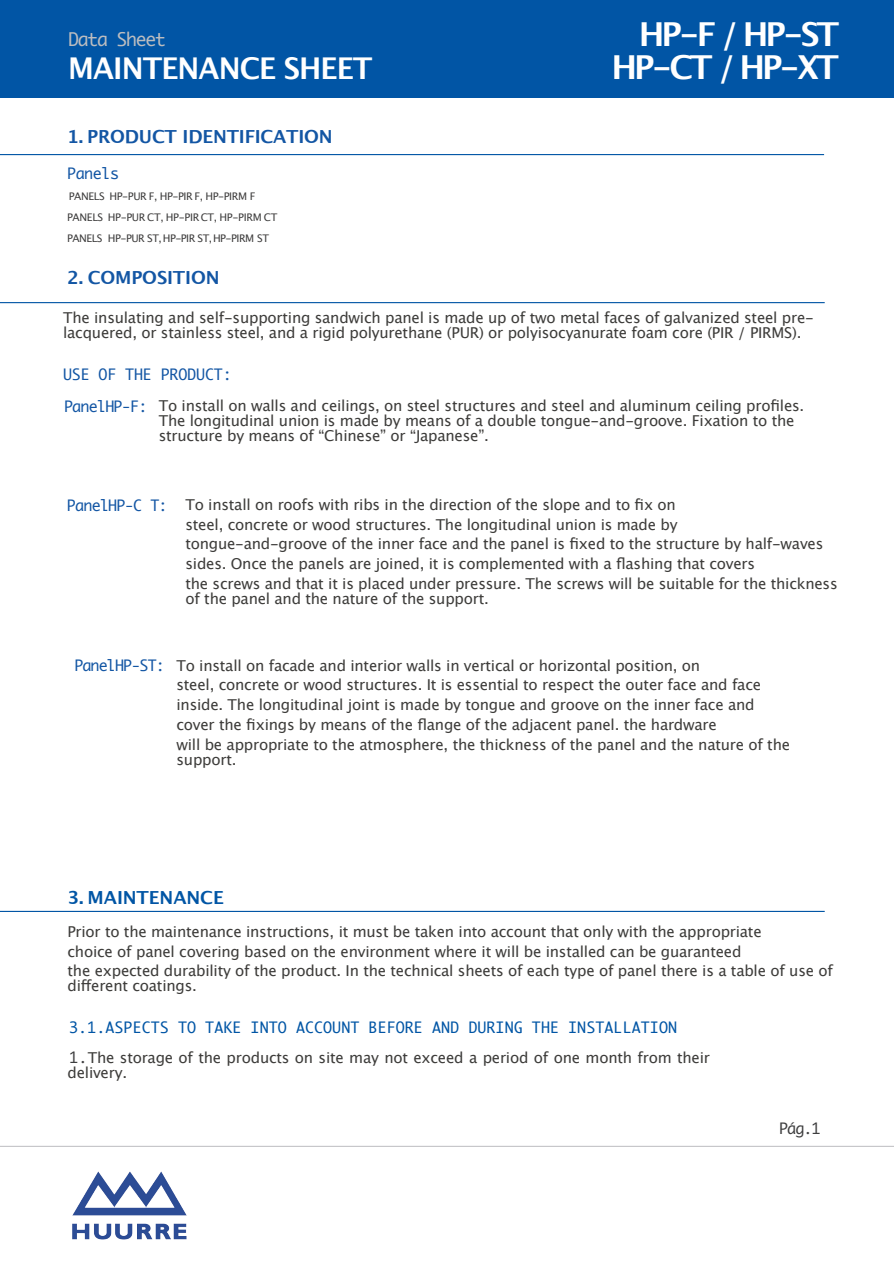
<style>
.page{position:relative;width:894px;height:1264px;background:#fff}
.page>*{position:absolute;margin:0;border:0;box-sizing:border-box;transform-origin:0 0}
.t1{font:700 33px/33px "Lucida Grande";letter-spacing:-.095em;color:#fff;text-align:right}
.t2{font:700 30px "Lucida Grande";letter-spacing:-.035em;color:#fff;scale:.95 1}
.t3{font:700 18px "Lucida Grande";letter-spacing:-.01em;color:#1356a4}
.t4{font:700 18px "Lucida Grande";letter-spacing:-.005em;color:#0155a5}
.t5{font:18px "Monaco";letter-spacing:-.065em;color:#bcbdc0}
.t6{font:15px/19.8px "Lucida Grande";letter-spacing:-.015em;color:#3d3c3a}
.t7{font:15px "Monaco";letter-spacing:.005em;color:#0155a5}
.t8{font:15px "Monaco";letter-spacing:-.05em;color:#1356a4}
.t9{font:15px/32.1px "Monaco";letter-spacing:-.01em;color:#1356a4}
.t10{font:15px "Monaco";color:#3e3e3f}
.t11{font:10.5px/21px "Lucida Grande";letter-spacing:-.035em;color:#3f3e3e}
.s1{font-family:"Monaco";color:#3e3e3f}
</style>
<div class="page">
<div style="left:0;top:0;width:893px;height:97px;background:#0155a5"></div>
<svg style="left:0;top:1145px;width:893px;height:2px"></svg>
<img style="left:72px;top:1171px;width:115px;height:69px">
<hr style="left:0;top:154px;width:823px;height:1px;background:#0155a5">
<hr style="left:0;top:302px;width:824px;height:1px;background:#0155a5">
<hr style="left:0;top:910px;width:824px;height:1px;background:#0155a5">
<p class="t5" style="left:68px;top:28px;width:99px">Data Sheet</p>
<h2 class="t2" style="left:68px;top:56px;width:322px">MAINTENANCE SHEET</h2>
<p class="t3" style="left:67px;top:128px;width:267px">1. PRODUCT IDENTIFICATION</p>
<p class="t8" style="left:67px;top:164px;width:53px">Panels</p>
<p class="t11" style="left:67px;top:186px;width:212px">PANELS HP-PUR F, HP-PIR F, HP-PIRM F<br>PANELS HP-PUR CT, HP-PIRCT, HP-PIRM CT<br>PANELS HP-PUR ST,HP-PIR ST,HP-PIRM ST</p>
<p class="t3" style="left:67px;top:269px;width:154px">2. COMPOSITION</p>
<h1 class="t1" style="left:611px;top:20px;width:229px">HP-F / HP-ST<br>HP-CT / HP-XT</h1>
<p class="t6" style="left:63px;top:311px;width:752px;line-height:15px">The insulating and self-supporting sandwich panel is made up of two metal faces of galvanized steel pre&shy;lacquered, or stainless steel, and a rigid polyurethane (PUR) or polyisocyanurate foam core (PIR / PIRMS).</p>
<p class="t9" style="left:63px;top:358px;width:170px">USE OF THE PRODUCT:<br>PanelHP-F:</p>
<p class="t6" style="left:159px;top:399px;width:646px;line-height:15px">To install on walls and ceilings, on steel structures and steel and aluminum ceiling profiles.<br>The longitudinal union is made by means of a double tongue-and-groove. Fixation to the structure by means of “Chinese” or “Japanese”.</p>
<p class="t8" style="left:67px;top:496px;width:102px">PanelHP-C T:</p>
<p class="t6" style="left:185px;top:495px;width:653px">To install on roofs with ribs in the direction of the slope and to fix on<br>steel, concrete or wood structures. The longitudinal union is made by<br>tongue-and-groove of the inner face and the panel is fixed to the structure by half-waves sides. Once the panels are joined, it is complemented with a flashing that covers<br>the screws and that it is placed under pressure. The screws will be suitable for the thickness</p>
<p class="t6" style="left:185px;top:589px;width:305px">of the panel and the nature of the support.</p>
<p class="t8" style="left:74px;top:656px;width:92px">PanelHP-ST:</p>
<p class="t6" style="left:176px;top:656px;width:615px">To install on facade and interior walls in vertical or horizontal position, on<br>steel, concrete or wood structures. It is essential to respect the outer face and face inside. The longitudinal joint is made by tongue and groove on the inner face and cover the fixings by means of the flange of the adjacent panel. the hardware<br>will be appropriate to the atmosphere, the thickness of the panel and the nature of the</p>
<p class="t6" style="left:176px;top:750px;width:61px">support.</p>
<p class="t4" style="left:67px;top:889px;width:158px">3. MAINTENANCE</p>
<p class="t6" style="left:67px;top:922px;width:766px">Prior to the maintenance instructions, it must be taken into account that only with the appropriate<br>choice of panel covering based on the environment where it will be installed can be guaranteed<br>the expected durability of the product. In the technical sheets of each type of panel there is a table of use of</p>
<p class="t6" style="left:67px;top:976px;width:131px">different coatings.</p>
<p class="t7" style="left:69px;top:1018px;width:609px">3.1.ASPECTS TO TAKE INTO ACCOUNT BEFORE AND DURING THE INSTALLATION</p>
<p class="t6" style="left:67px;top:1051px;width:643px;line-height:15px"><span class="s1">1.</span>The storage of the products on site may not exceed a period of one month from their delivery.</p>
<p class="t10" style="left:778px;top:1118px;width:43px">Pág.1</p>
</div>
